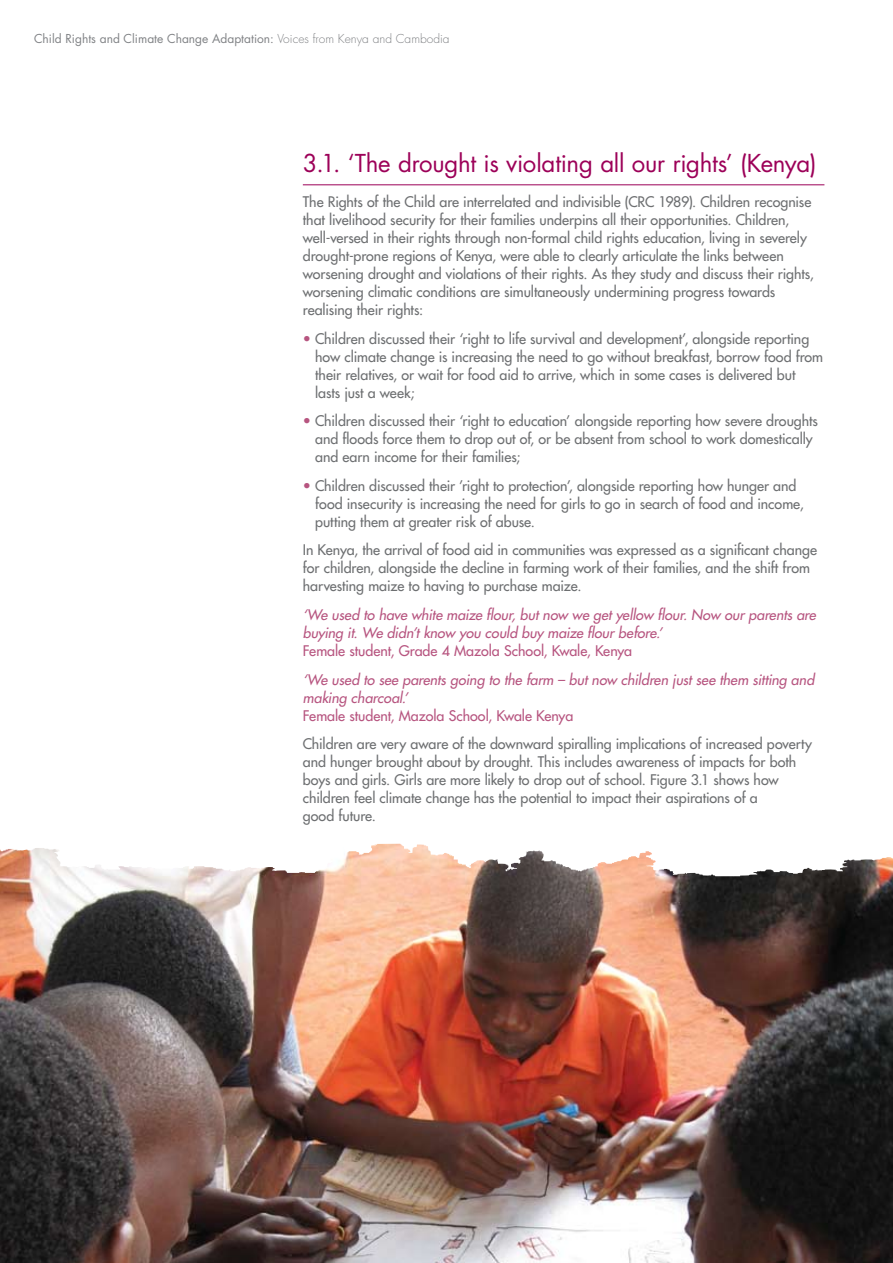
<style>
.page{position:relative;width:893px;height:1263px;background:#fff}
.page>*{position:absolute;margin:0;border:0;box-sizing:border-box;transform-origin:0 0}
.t1{font:24px "Futura";letter-spacing:-.015em;color:#9c0058}
.t2{font:14.25px/18px "Futura";letter-spacing:-.005em;color:#6d6f71}
.t3{font:italic 14.25px/18px "Futura";color:#b75580}
.t4{font:14.25px "Futura";color:#b75580}
.t5{font:12px "Futura";color:#808285}
.s1{font-weight:300}
.s2{color:#b75580}
</style>
<div class="page">
<img style="left:0;top:876px;width:893px;height:387px">
<svg style="left:0;top:843px;width:893px;height:33px"></svg>
<hr style="left:303px;top:185px;width:521px;height:1px;background:#9c0058">
<p class="t5" style="left:34px;top:31px;width:417px">Child Rights and Climate Change Adaptation: <span class="s1">Voices from Kenya and Cambodia</span></p>
<h1 class="t1" style="left:303px;top:147px;width:515px">3.1. ‘The drought is violating all our rights’ (Kenya)</h1>
<p class="t2" style="left:303px;top:193px;width:512px">The Rights of the Child are interrelated and indivisible (CRC 1989). Children recognise that livelihood security for their families underpins all their opportunities. Children, well-versed in their rights through non-formal child rights education, living in severely drought-prone regions of Kenya, were able to clearly articulate the links between worsening drought and violations of their rights. As they study and discuss their rights, worsening climatic conditions are simultaneously undermining progress towards realising their rights:</p>
<p class="t2" style="left:315px;top:329px;width:510px;text-indent:-12px"><span class="s2">•</span> Children discussed their ‘right to life survival and development’, alongside reporting how climate change is increasing the need to go without breakfast, borrow food from their relatives, or wait for food aid to arrive, which in some cases is delivered but lasts just a week;</p>
<p class="t2" style="left:315px;top:412px;width:504px;text-indent:-12px"><span class="s2">•</span> Children discussed their ‘right to education’ alongside reporting how severe droughts and floods force them to drop out of, or be absent from school to work domestically and earn income for their families;</p>
<p class="t2" style="left:315px;top:476px;width:490px;text-indent:-12px"><span class="s2">•</span> Children discussed their ’right to protection’, alongside reporting how hunger and food insecurity is increasing the need for girls to go in search of food and income, putting them at greater risk of abuse.</p>
<p class="t2" style="left:303px;top:541px;width:516px">In Kenya, the arrival of food aid in communities was expressed as a significant change for children, alongside the decline in farming work of their families, and the shift from harvesting maize to having to purchase maize.</p>
<p class="t3" style="left:303px;top:606px;width:514px">‘We used to have white maize flour, but now we get yellow flour. Now our parents are buying it. We didn’t know you could buy maize flour before.’</p>
<p class="t4" style="left:303px;top:641px;width:331px">Female student, Grade 4 Mazola School, Kwale, Kenya</p>
<p class="t3" style="left:303px;top:670px;width:513px">‘We used to see parents going to the farm – but now children just see them sitting and making charcoal.’</p>
<p class="t4" style="left:303px;top:706px;width:272px">Female student, Mazola School, Kwale Kenya</p>
<p class="t2" style="left:303px;top:735px;width:511px">Children are very aware of the downward spiralling implications of increased poverty and hunger brought about by drought. This includes awareness of impacts for both boys and girls. Girls are more likely to drop out of school. Figure 3.1 shows how children feel climate change has the potential to impact their aspirations of a<br>good future.</p>
</div>
